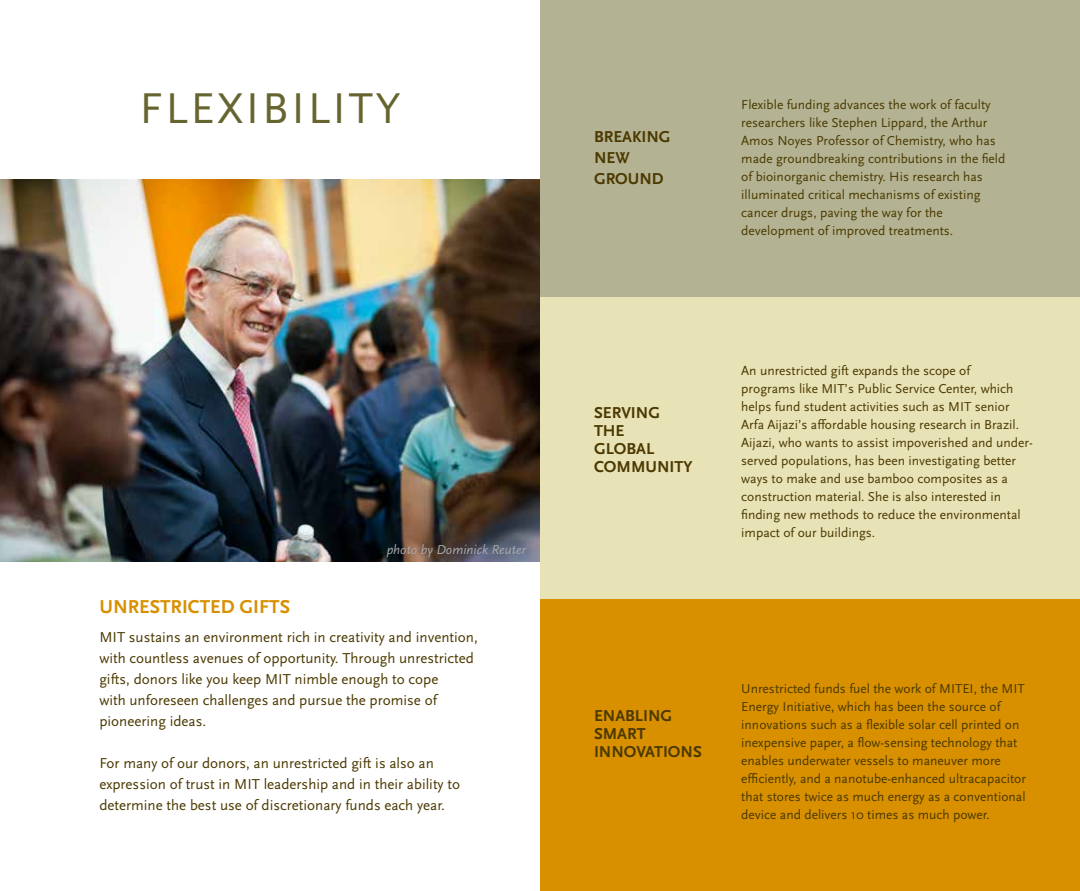
<style>
.page{position:relative;width:1080px;height:891px;background:#fff}
.page>*{position:absolute;margin:0;border:0;box-sizing:border-box;transform-origin:0 0}
.t1{font:45px "Scala Sans OT";letter-spacing:.06em;color:#67652f}
.t2{font:700 19.5px "Scala Sans OT";color:#d89000}
.t3{font:700 16.5px/18px "Scala Sans OT";color:#4b3900}
.t4{font:15px/21px "Scala Sans OT";color:#4b3900}
.t5{font:13.5px/18px "Scala Sans OT";color:#4b3900}
.t6{font:italic 13.5px "Scala Sans OT";color:#a7a9ac}
</style>
<div class="page">
<img style="left:0;top:180px;width:540px;height:381px">
<div style="left:540px;top:0;width:540px;height:298px;background:#b3b393"></div>
<div style="left:540px;top:599px;width:540px;height:292px;background:#d89000"></div>
<div style="left:540px;top:298px;width:540px;height:301px;background:#e8e2b7"></div>
<h1 class="t1" style="left:139px;top:84px;width:263px">FLEXIBILITY</h1>
<p class="t6" style="left:387px;top:542px;width:141px">photo by Dominick Reuter</p>
<h2 class="t2" style="left:99px;top:596px;width:13px">UNRESTR</h2>
<h2 class="t2" style="left:182px;top:596px;width:88px">ICTED GIFTS</h2>
<p class="t4" style="left:99px;top:627px;width:380px">MIT sustains an environment rich in creativity and invention, with countless avenues of opportunity. Through unrestricted gifts, donors like you keep MIT nimble enough to cope<br>with unforeseen challenges and pursue the promise of pioneering ideas.</p>
<p class="t4" style="left:99px;top:753px;width:362px">For many of our donors, an unrestricted gift is also an expression of trust in MIT leadership and in their ability to determine the best use of discretionary funds each year.</p>
<p class="t3" style="left:594px;top:126px;width:65px;line-height:21px">BREAKING<br>NE W<br>GROUN</p>
<p class="t3" style="left:652px;top:170px;width:13px">D</p>
<p class="t5" style="left:741px;top:96px;width:266px">Flexible funding advances the work of faculty researchers like Stephen Lippard, the Arthur Amos Noyes Professor of Chemistry, who has made groundbreaking contributions in the field of bioinorganic chemistry. His research has illuminated critical mechanisms of existing cancer drugs, paving the way for the development of improved treatments.</p>
<p class="t3" style="left:594px;top:404px;width:54px">SERVING<br>THE<br>GLO</p>
<p class="t3" style="left:594px;top:440px;width:91px;text-align:center">BAL<br>COMMUNITY</p>
<p class="t5" style="left:741px;top:362px;width:293px">An unrestricted gift expands the scope of<br>programs like MIT’s Public Service Center, which helps fund student activities such as MIT senior Arfa Aijazi’s affordable housing research in Brazil.<br>Aijazi, who wants to assist impoverished and under&shy;served populations, has been investigating better ways to make and use bamboo composites as a construction material. She is also interested in finding new methods to reduce the environmental impact of our buildings.</p>
<p class="t3" style="left:594px;top:707px;width:66px;text-indent:31px">BLING<br>SMART<br>INNO</p>
<p class="t3" style="left:594px;top:707px;width:11px">ENA</p>
<p class="t3" style="left:637px;top:743px;width:44px">VATIONS</p>
<p class="t5" style="left:741px;top:680px;width:286px">Unrestricted funds fuel the work of MITEI, the MIT Energy Initiative, which has been the source of innovations such as a flexible solar cell printed on inexpensive paper, a flow-sensing technology that enables underwater vessels to maneuver more efficiently, and a nanotube-enhanced ultracapacitor that stores twice as much energy as a conventional device and delivers 10 times as much power.</p>
</div>
